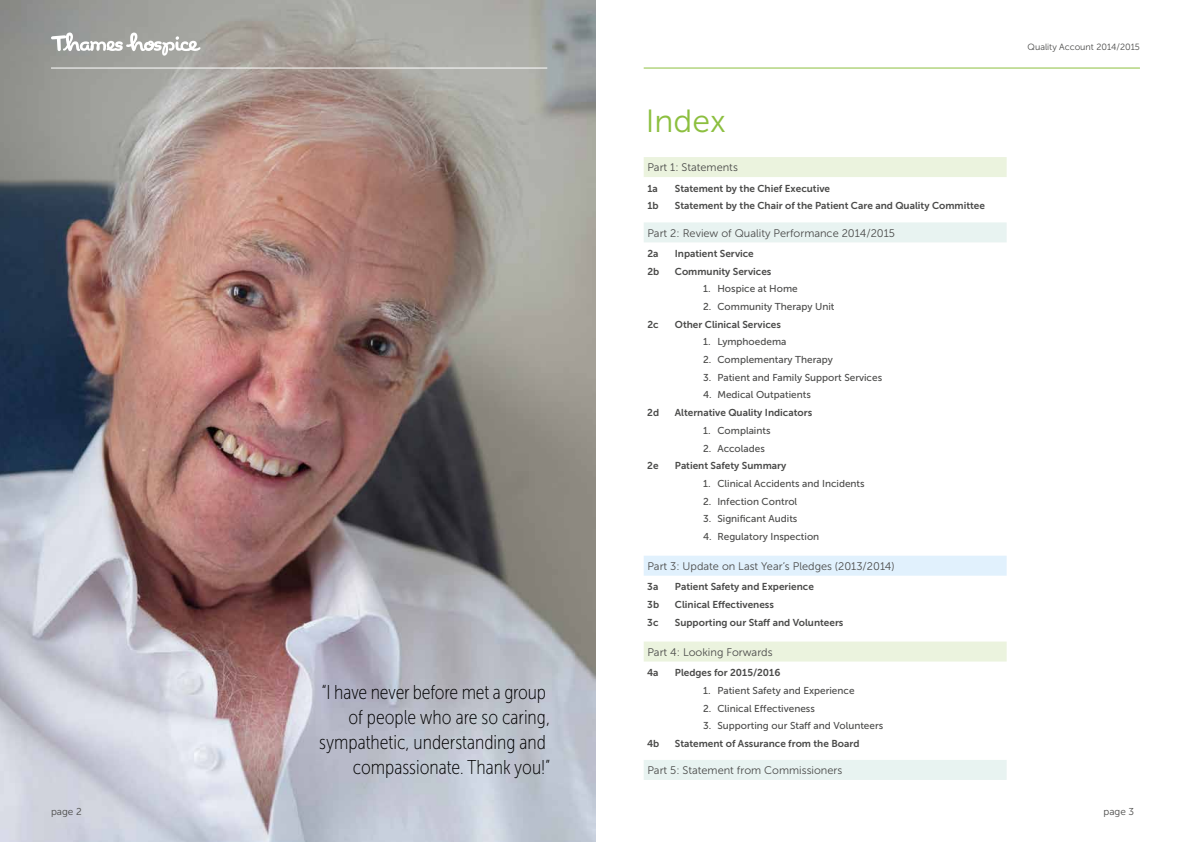
<style>
.page{position:relative;width:1191px;height:842px;background:#fff}
.page>*{position:absolute;margin:0;border:0;box-sizing:border-box;transform-origin:0 0}
.t1{font:32px "Museo Sans 300";color:#8cbf3f}
.t2{font:20px/25px "Museo Sans Cond 100";color:#000;text-align:right}
.t3{font:11px "Museo Sans 300";color:#4a4a49}
.t4{font:10px "Museo Sans 700";color:#4a4a49}
.t5{font:10px "Museo Sans 500";color:#4a4a49}
.t6{font:10px "Museo Sans 300";color:#4a4a49}
.t7{font:9px "Museo Sans 300";color:#4a4a49}
</style>
<div class="page">
<img style="left:0;top:0;width:595px;height:842px">
<svg style="left:51px;top:32px;width:149px;height:24px"></svg>
<hr style="left:51px;top:68px;width:496px;height:1px;background:#fff">
<div style="left:643px;top:157px;width:363px;height:20px;background:#ebf3de"></div>
<div style="left:643px;top:222px;width:363px;height:20px;background:#e8f3f1"></div>
<div style="left:643px;top:556px;width:363px;height:20px;background:#e1f1fd"></div>
<div style="left:643px;top:641px;width:363px;height:20px;background:#ebf3de"></div>
<div style="left:643px;top:760px;width:363px;height:20px;background:#e8f3f1"></div>
<hr style="left:643px;top:68px;width:497px;height:1px;background:#8cbf3f">
<p class="t6" style="left:51px;top:807px;width:32px">page 2</p>
<h2 class="t2" style="left:319px;top:680px;width:233px">“I have never before met a group of people who are so caring, sympathetic, understanding and compassionate. Thank you!”</h2>
<h1 class="t1" style="left:646px;top:103px;width:81px">Index</h1>
<p class="t3" style="left:647px;top:162px;width:92px">Part 1: Statements</p>
<p class="t4" style="left:647px;top:183px;width:12px">1a</p>
<p class="t4" style="left:675px;top:183px;width:157px">Statement by the Chief Executive</p>
<p class="t4" style="left:647px;top:200px;width:13px">1b</p>
<p class="t4" style="left:675px;top:200px;width:311px">Statement by the Chair of the Patient Care and Quality Committee</p>
<p class="t3" style="left:647px;top:227px;width:249px">Part 2: Review of Quality Performance 2014/2015</p>
<p class="t4" style="left:647px;top:248px;width:13px">2a</p>
<p class="t4" style="left:675px;top:248px;width:80px">Inpatient Service</p>
<p class="t4" style="left:647px;top:266px;width:13px">2b</p>
<p class="t4" style="left:675px;top:266px;width:98px">Community Services</p>
<p class="t5" style="left:703px;top:283px;width:96px">1. Hospice at Home</p>
<p class="t5" style="left:703px;top:301px;width:133px">2. Community Therapy Unit</p>
<p class="t4" style="left:647px;top:319px;width:13px">2c</p>
<p class="t4" style="left:675px;top:319px;width:107px">Other Clinical Services</p>
<p class="t5" style="left:703px;top:337px;width:85px">1. Lymphoedema</p>
<p class="t5" style="left:703px;top:354px;width:131px">2. Complementary Therapy</p>
<p class="t5" style="left:703px;top:372px;width:180px">3. Patient and Family Support Services</p>
<p class="t5" style="left:703px;top:390px;width:109px">4. Medical Outpatients</p>
<p class="t4" style="left:647px;top:407px;width:13px">2d</p>
<p class="t4" style="left:675px;top:407px;width:139px">Alternative Quality Indicators</p>
<p class="t5" style="left:703px;top:425px;width:69px">1. Complaints</p>
<p class="t5" style="left:703px;top:443px;width:63px">2. Accolades</p>
<p class="t4" style="left:647px;top:460px;width:13px">2e</p>
<p class="t4" style="left:675px;top:460px;width:113px">Patient Safety Summary</p>
<p class="t5" style="left:703px;top:478px;width:163px">1. Clinical Accidents and Incidents</p>
<p class="t5" style="left:703px;top:496px;width:96px">2. Infection Control</p>
<p class="t5" style="left:703px;top:513px;width:96px">3. Significant Audits</p>
<p class="t5" style="left:703px;top:531px;width:118px">4. Regulatory Inspection</p>
<p class="t3" style="left:647px;top:560px;width:249px">Part 3: Update on Last Year’s Pledges (2013/2014)</p>
<p class="t4" style="left:647px;top:581px;width:13px">3a</p>
<p class="t4" style="left:675px;top:581px;width:140px">Patient Safety and Experience</p>
<p class="t4" style="left:647px;top:599px;width:13px">3b</p>
<p class="t4" style="left:675px;top:599px;width:101px">Clinical Effectiveness</p>
<p class="t4" style="left:647px;top:617px;width:13px">3c</p>
<p class="t4" style="left:675px;top:617px;width:170px">Supporting our Staff and Volunteers</p>
<p class="t3" style="left:647px;top:646px;width:127px">Part 4: Looking Forwards</p>
<p class="t4" style="left:647px;top:667px;width:13px">4a</p>
<p class="t4" style="left:675px;top:667px;width:107px">Pledges for 2015/2016</p>
<p class="t5" style="left:703px;top:685px;width:153px">1. Patient Safety and Experience</p>
<p class="t5" style="left:703px;top:703px;width:113px">2. Clinical Effectiveness</p>
<p class="t5" style="left:703px;top:720px;width:182px">3. Supporting our Staff and Volunteers</p>
<p class="t4" style="left:647px;top:738px;width:14px">4b</p>
<p class="t4" style="left:675px;top:738px;width:186px">Statement of Assurance from the Board</p>
<p class="t3" style="left:647px;top:764px;width:196px">Part 5: Statement from Commissioners</p>
<p class="t7" style="left:1027px;top:42px;width:114px">Quality Account 2014/2015</p>
<p class="t6" style="left:1103px;top:807px;width:32px">page 3</p>
</div>
